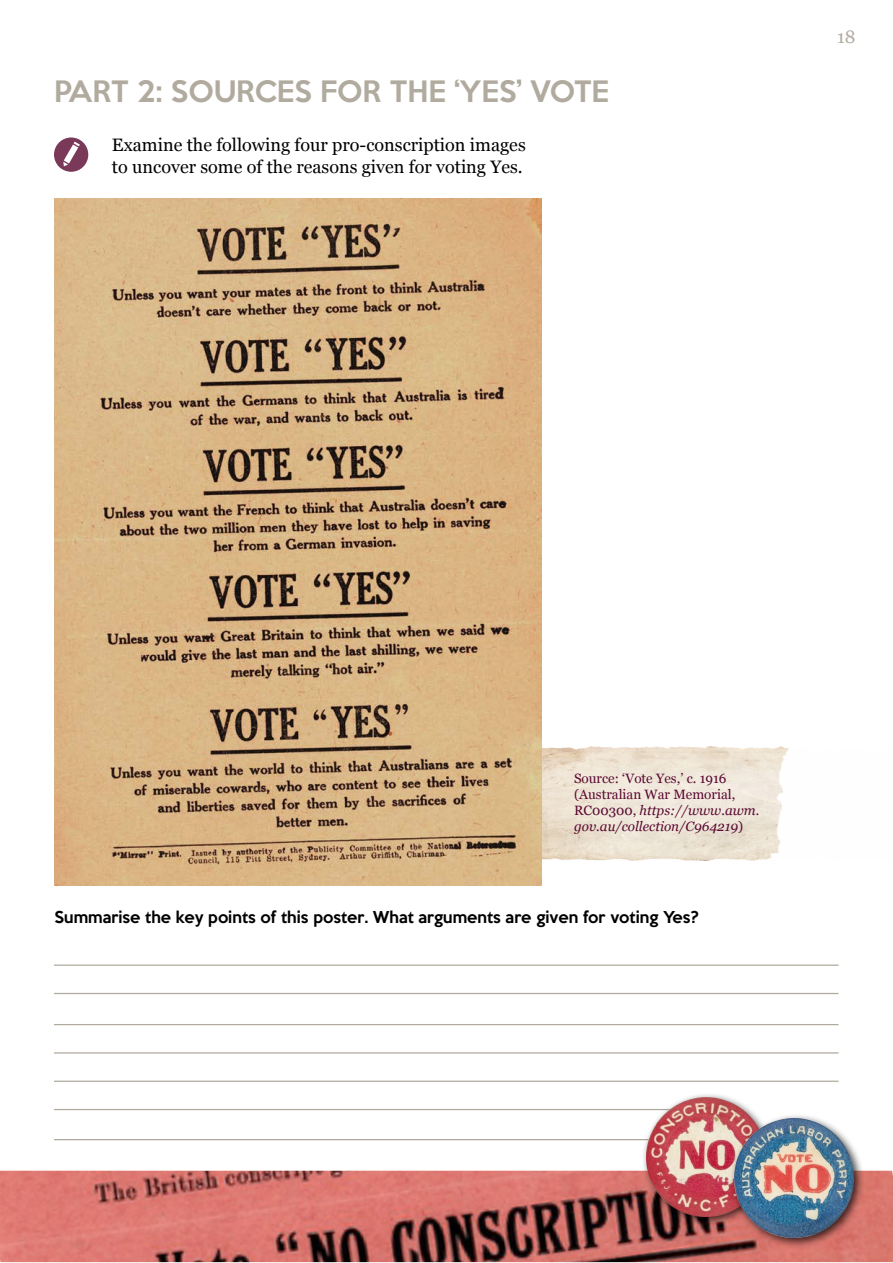
<style>
.page{position:relative;width:893px;height:1263px;background:#fff}
.page>*{position:absolute;margin:0;border:0;box-sizing:border-box;transform-origin:0 0}
.t1{font:500 27px "Keep Calm";color:#b1ab9f}
.t2{font:18px/21.6px "Georgia";color:#000}
.t3{font:18px "Georgia";color:#b1ab9f}
.t4{font:500 15px "Keep Calm";color:#000}
.t5{font:13.5px/16.2px "Georgia";color:#5a0831}
.s1{font-style:italic}
</style>
<div class="page">
<img style="left:0;top:1171px;width:893px;height:91px">
<div style="left:54px;top:137px;width:34px;height:35px;background:#7b395a;border-radius:50%"></div>
<svg style="left:63px;top:142px;width:17px;height:24px"></svg>
<hr style="left:54px;top:964px;width:784px;height:2px;background:#b1ab9f">
<hr style="left:54px;top:1024px;width:784px;height:1px;background:#b1ab9f">
<hr style="left:54px;top:1080px;width:784px;height:2px;background:#b1ab9f">
<hr style="left:54px;top:1139px;width:660px;height:1px;background:#b1ab9f">
<hr style="left:54px;top:993px;width:784px;height:1px;background:#b1ab9f">
<hr style="left:54px;top:1052px;width:784px;height:1px;background:#b1ab9f">
<hr style="left:54px;top:1109px;width:660px;height:1px;background:#b1ab9f">
<img style="left:541px;top:746px;width:248px;height:114px">
<img style="left:54px;top:198px;width:487px;height:687px">
<div style="left:641px;top:1092px;width:136px;height:135px;background:#000;opacity:.75"></div>
<img style="left:646px;top:1097px;width:120px;height:119px">
<div style="left:729px;top:1113px;width:136px;height:136px;background:#000;opacity:.75"></div>
<img style="left:734px;top:1118px;width:120px;height:120px">
<h1 class="t1" style="left:54px;top:68px;width:557px">PART 2: SOURCES FOR THE ‘YES’ VOTE</h1>
<h2 class="t2" style="left:112px;top:133px;width:415px">Examine the following four pro-conscription images to uncover some of the reasons given for voting Yes.</h2>
<h2 class="t3" style="left:837px;top:24px;width:20px">18</h2>
<p class="t5" style="left:574px;top:769px;width:187px">Source: ‘Vote Yes,’ c. 1916 (Australian War Memorial,<br>RC00300, <span class="s1">https://www.awm. gov.au/collection/C964219</span>)</p>
<p class="t4" style="left:55px;top:904px;width:646px">Summarise the key points of this poster. What arguments are given for voting Yes?</p>
</div>
